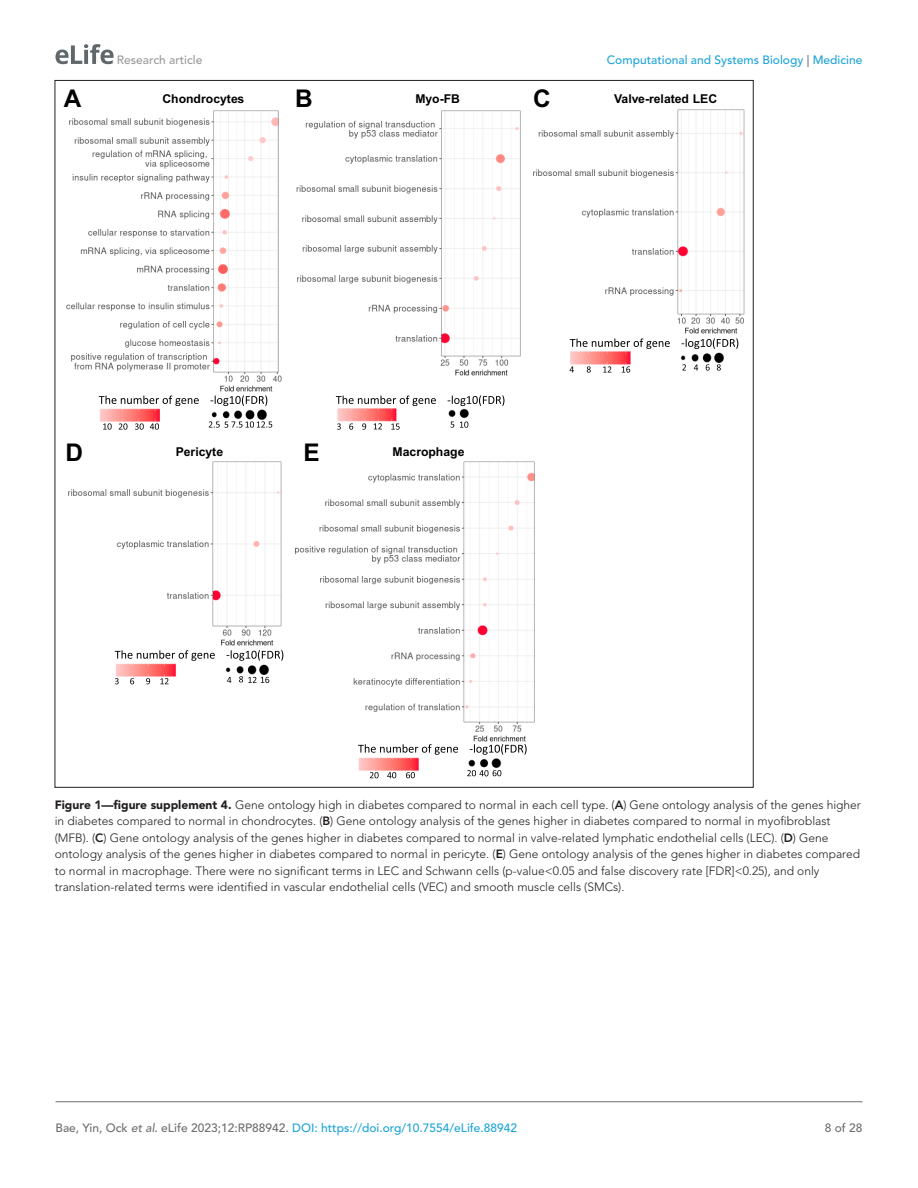
<style>
.page{position:relative;width:918px;height:1188px;background:#fff}
.page>*{position:absolute;margin:0;border:0;box-sizing:border-box;transform-origin:0 0}
.t1{font:700 24.45px "Arial";color:#000}
.t2{font:700 12.15px "Arial";color:#000}
.t3{font:300 12px/16.5px "Avenir LT Std";color:#231f20}
.t4{font:500 12px "Avenir LT Std";color:#1ea4d7}
.t5{font:500 12px "Avenir LT Std";color:#9a9a9a}
.t6{font:500 12px "Avenir LT Std";color:#6e6e70}
.s1{color:#6e6e70}
.s2{font-weight:900}
.s3{font-weight:800}
.s4{font-style:italic;color:#6e6e70}
</style>
<div class="page">
<svg style="left:56px;top:44px;width:58px;height:20px"></svg>
<hr style="left:56px;top:1101px;width:806px;height:1px;background:#6e6e70">
<img style="left:99px;top:408px;width:61px;height:14px">
<img style="left:66px;top:110px;width:215px;height:286px">
<img style="left:115px;top:663px;width:61px;height:14px">
<img style="left:337px;top:408px;width:60px;height:14px">
<img style="left:448px;top:408px;width:21px;height:15px">
<svg style="left:336px;top:396px;width:100px;height:10px"></svg>
<svg style="left:448px;top:395px;width:56px;height:11px"></svg>
<svg style="left:337px;top:423px;width:4px;height:7px"></svg>
<svg style="left:349px;top:423px;width:4px;height:7px"></svg>
<svg style="left:391px;top:424px;width:9px;height:6px"></svg>
<svg style="left:451px;top:422px;width:3px;height:6px"></svg>
<svg style="left:460px;top:422px;width:8px;height:6px"></svg>
<svg style="left:362px;top:423px;width:4px;height:7px"></svg>
<svg style="left:374px;top:423px;width:8px;height:6px"></svg>
<img style="left:211px;top:409px;width:56px;height:11px">
<svg style="left:99px;top:396px;width:100px;height:10px"></svg>
<svg style="left:210px;top:395px;width:57px;height:11px"></svg>
<svg style="left:119px;top:423px;width:9px;height:7px"></svg>
<svg style="left:135px;top:423px;width:9px;height:7px"></svg>
<svg style="left:150px;top:423px;width:9px;height:7px"></svg>
<svg style="left:209px;top:421px;width:63px;height:7px"></svg>
<svg style="left:103px;top:423px;width:9px;height:7px"></svg>
<img style="left:296px;top:110px;width:225px;height:266px">
<img style="left:533px;top:109px;width:211px;height:225px">
<img style="left:570px;top:351px;width:61px;height:14px">
<img style="left:681px;top:352px;width:43px;height:11px">
<svg style="left:570px;top:338px;width:100px;height:11px"></svg>
<svg style="left:681px;top:338px;width:57px;height:11px"></svg>
<svg style="left:570px;top:366px;width:4px;height:7px"></svg>
<svg style="left:587px;top:366px;width:4px;height:7px"></svg>
<svg style="left:603px;top:366px;width:8px;height:7px"></svg>
<svg style="left:682px;top:364px;width:4px;height:6px"></svg>
<svg style="left:694px;top:365px;width:4px;height:6px"></svg>
<svg style="left:622px;top:366px;width:8px;height:7px"></svg>
<svg style="left:706px;top:364px;width:4px;height:7px"></svg>
<svg style="left:717px;top:364px;width:4px;height:7px"></svg>
<img style="left:68px;top:461px;width:214px;height:185px">
<img style="left:226px;top:664px;width:43px;height:11px">
<svg style="left:115px;top:650px;width:100px;height:11px"></svg>
<svg style="left:226px;top:650px;width:57px;height:11px"></svg>
<svg style="left:115px;top:678px;width:4px;height:6px"></svg>
<svg style="left:130px;top:678px;width:4px;height:6px"></svg>
<svg style="left:146px;top:678px;width:4px;height:6px"></svg>
<svg style="left:227px;top:677px;width:4px;height:6px"></svg>
<svg style="left:160px;top:678px;width:9px;height:6px"></svg>
<svg style="left:239px;top:676px;width:30px;height:7px"></svg>
<img style="left:295px;top:461px;width:240px;height:281px">
<img style="left:358px;top:757px;width:61px;height:14px">
<img style="left:468px;top:758px;width:34px;height:14px">
<svg style="left:358px;top:744px;width:100px;height:11px"></svg>
<svg style="left:470px;top:744px;width:57px;height:11px"></svg>
<svg style="left:370px;top:772px;width:9px;height:6px"></svg>
<svg style="left:387px;top:772px;width:9px;height:6px"></svg>
<svg style="left:406px;top:772px;width:9px;height:6px"></svg>
<svg style="left:467px;top:770px;width:34px;height:6px"></svg>
<p class="t5" style="left:117px;top:53px;width:87px">Research article</p>
<p class="t4" style="left:607px;top:53px;width:257px">Computational and Systems Biology <span class="s1">|</span> Medicine</p>
<h1 class="t1" style="left:64px;top:81px;width:19px">A</h1>
<h1 class="t1" style="left:295px;top:81px;width:19px">B</h1>
<h1 class="t1" style="left:533px;top:81px;width:19px">C</h1>
<p class="t2" style="left:162px;top:91px;width:83px">Chondrocytes</p>
<p class="t2" style="left:415px;top:91px;width:46px">Myo-FB</p>
<p class="t2" style="left:614px;top:91px;width:105px">Valve-related LEC</p>
<h1 class="t1" style="left:66px;top:435px;width:19px">D</h1>
<h1 class="t1" style="left:303px;top:435px;width:18px">E</h1>
<p class="t2" style="left:176px;top:443px;width:49px">Pericyte</p>
<p class="t2" style="left:393px;top:443px;width:73px">Macrophage</p>
<p class="t3" style="left:55px;top:796px;width:808px"><span class="s2">Figure 1—figure supplement 4.</span> Gene ontology high in diabetes compared to normal in each cell type. (<span class="s3">A</span>) Gene ontology analysis of the genes higher in diabetes compared to normal in chondrocytes. (<span class="s3">B</span>) Gene ontology analysis of the genes higher in diabetes compared to normal in myofibroblast (MFB). (<span class="s3">C</span>) Gene ontology analysis of the genes higher in diabetes compared to normal in valve-related lymphatic endothelial cells (LEC). (<span class="s3">D</span>) Gene ontology analysis of the genes higher in diabetes compared to normal in pericyte. (<span class="s3">E</span>) Gene ontology analysis of the genes higher in diabetes compared to normal in macrophage. There were no significant terms in LEC and Schwann cells (p-value&lt;0.05 and false discovery rate [FDR]&lt;0.25), and only translation-related terms were identified in vascular endothelial cells (VEC) and smooth muscle cells (SMCs).</p>
<p class="t4" style="left:56px;top:1121px;width:463px"><span class="s1">Bae, Yin, Ock</span> <span class="s4">et al</span><span class="s1">. eLife 2023;12:RP88942.</span> DOI: https://doi.org/10.7554/eLife.88942</p>
<p class="t6" style="left:825px;top:1121px;width:39px">8 of 28</p>
</div>
